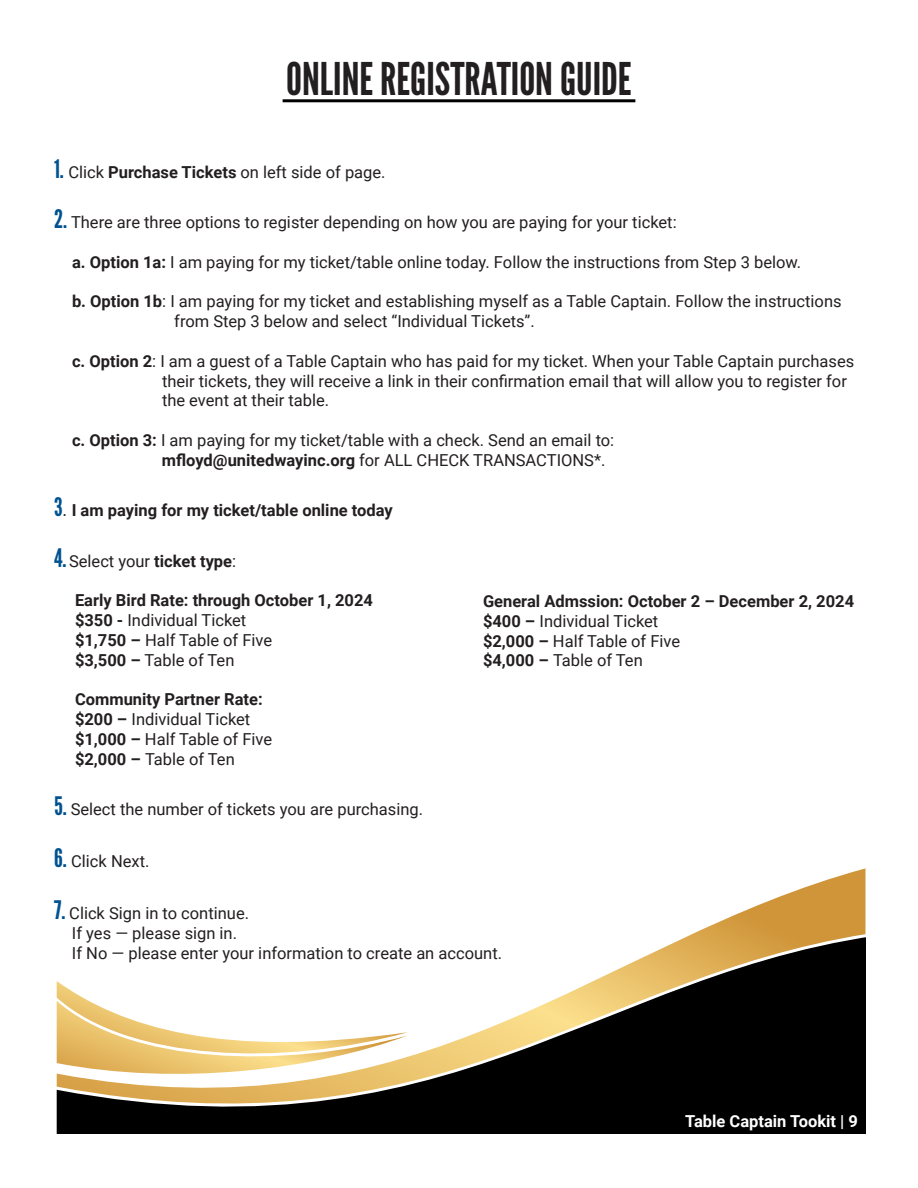
<style>
.page{position:relative;width:918px;height:1188px;background:#fff}
.page>*{position:absolute;margin:0;border:0;box-sizing:border-box;transform-origin:0 0}
.t1{font:45px "League Gothic";color:#231f20}
.t2{font:16.5px/19.8px "Roboto";color:#231f20}
.t3{font:700 16.5px "Roboto";color:#231f20}
.t4{font:700 16.5px "Roboto";color:#fff}
.s1{font-family:"League Gothic";font-size:25.5px;color:#005291}
.s2{font-weight:700}
.s3{font-family:"League Gothic";font-weight:400;font-size:25.5px;color:#005291}
.s4{font-weight:400;font-size:18px}
</style>
<div class="page">
<svg style="left:705px;top:868px;width:161px;height:60px"></svg>
<svg style="left:57px;top:928px;width:809px;height:206px;fill:#000"></svg>
<svg style="left:57px;top:981px;width:351px;height:105px"></svg>
<hr style="left:283px;top:99px;width:352px;height:3px;background:#000">
<p class="t1" style="left:286px;top:53px;width:347px">ONLINE REGISTRATION GUIDE</p>
<p class="t2" style="left:54px;top:161px;width:333px"><span class="s1">1.</span> Click <span class="s2">Purchase Tickets</span> on left side of page.</p>
<p class="t2" style="left:54px;top:212px;width:624px"><span class="s1">2.</span> There are three options to register depending on how you are paying for your ticket:</p>
<p class="t2" style="left:72px;top:251px;width:731px"><span class="s2">a. Option 1a:</span> I am paying for my ticket/table online today. Follow the instructions from Step 3 below.</p>
<p class="t2" style="left:174px;top:291px;width:669px;text-indent:-102px"><span class="s2">b. Option 1b</span>: I am paying for my ticket and establishing myself as a Table Captain. Follow the instructions from Step 3 below and select “Individual Tickets”.</p>
<p class="t2" style="left:162px;top:350px;width:694px;text-indent:-90px"><span class="s2">c. Option 2</span>: I am a guest of a Table Captain who has paid for my ticket. When your Table Captain purchases their tickets, they will receive a link in their confirmation email that will allow you to register for the event at their table.</p>
<p class="t2" style="left:162px;top:430px;width:454px;text-indent:-90px"><span class="s2">c. Option 3:</span> I am paying for my ticket/table with a check. Send an email to: <span class="s2">mfloyd@unitedwayinc.org</span> for ALL CHECK TRANSACTIONS*.</p>
<p class="t3" style="left:54px;top:499px;width:340px"><span class="s3">3</span><span class="s4">.</span> I am paying for my ticket/table online today</p>
<p class="t2" style="left:54px;top:550px;width:184px"><span class="s1">4.</span> Select your <span class="s2">ticket type</span>:</p>
<p class="t3" style="left:75px;top:589px;width:300px">Early Bird Rate: through October 1, 2024</p>
<p class="t2" style="left:75px;top:610px;width:173px"><span class="s2">$350 -</span> Individual Ticket</p>
<p class="t2" style="left:75px;top:629px;width:199px"><span class="s2">$1,750 –</span> Half Table of Five</p>
<p class="t2" style="left:75px;top:649px;width:161px"><span class="s2">$3,500 –</span> Table of Ten</p>
<p class="t3" style="left:75px;top:688px;width:189px">Community Partner Rate:</p>
<p class="t2" style="left:75px;top:709px;width:177px"><span class="s2">$200 –</span> Individual Ticket</p>
<p class="t2" style="left:75px;top:728px;width:199px"><span class="s2">$1,000 –</span> Half Table of Five</p>
<p class="t2" style="left:75px;top:748px;width:161px"><span class="s2">$2,000 –</span> Table of Ten</p>
<p class="t2" style="left:54px;top:799px;width:371px"><span class="s1">5.</span> Select the number of tickets you are purchasing.</p>
<p class="t2" style="left:54px;top:851px;width:97px"><span class="s1">6.</span> Click Next.</p>
<p class="t2" style="left:54px;top:903px;width:197px"><span class="s1">7.</span> Click Sign in to continue.</p>
<p class="t2" style="left:72px;top:923px;width:167px">If yes — please sign in.</p>
<p class="t2" style="left:72px;top:943px;width:432px">If No — please enter your information to create an account.</p>
<p class="t3" style="left:483px;top:590px;width:373px">General Admssion: October 2 – December 2, 2024</p>
<p class="t2" style="left:483px;top:610px;width:177px"><span class="s2">$400 –</span> Individual Ticket</p>
<p class="t2" style="left:483px;top:630px;width:199px"><span class="s2">$2,000 –</span> Half Table of Five</p>
<p class="t2" style="left:483px;top:650px;width:161px"><span class="s2">$4,000 –</span> Table of Ten</p>
<p class="t4" style="left:685px;top:1109px;width:174px">Table Captain Tookit | 9</p>
</div>
